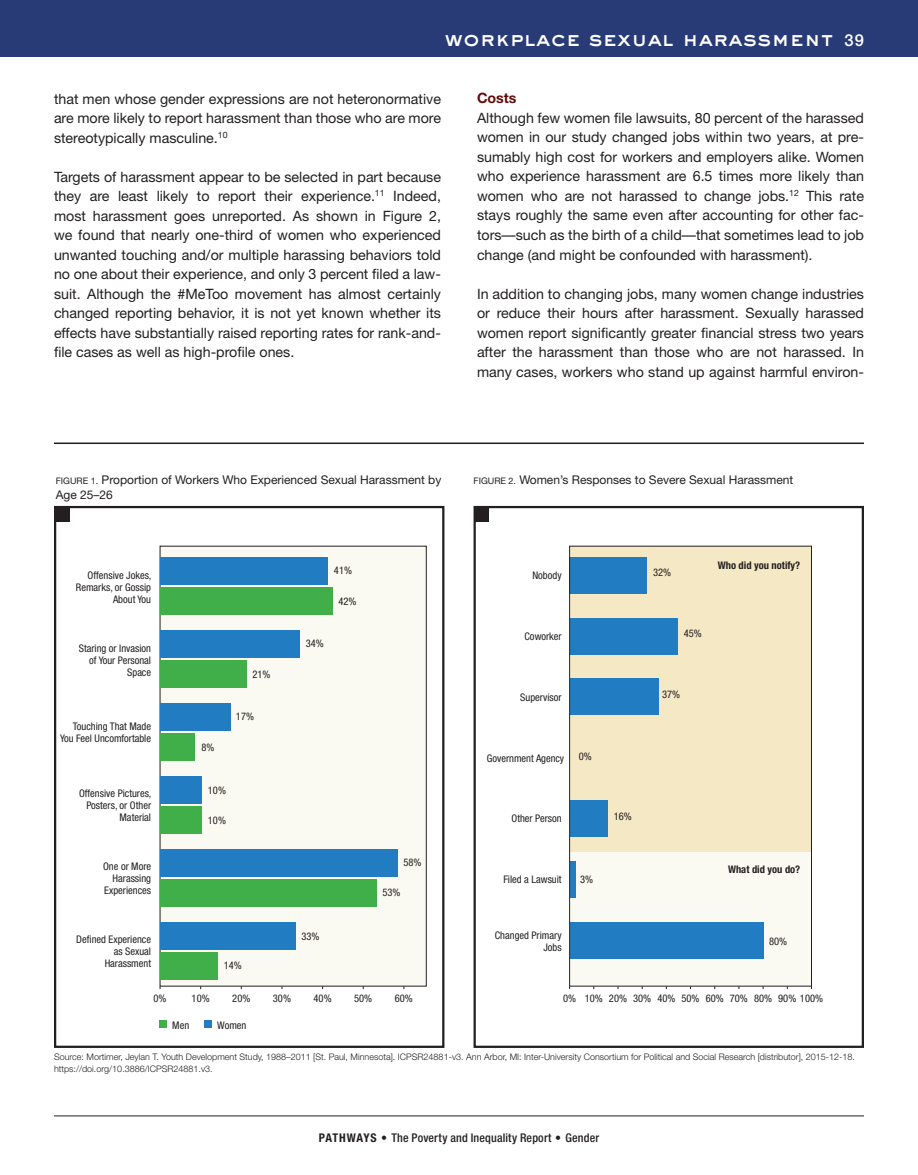
<style>
.page{position:relative;width:918px;height:1175px;background:#fff}
.page>*{position:absolute;margin:0;border:0;box-sizing:border-box;transform-origin:0 0}
.t1{font:21px "AT Sackers Heavy Gothic";color:#fff}
.t2{font:14.25px/19.5px "Helvetica Neue";color:#231f20;text-align:justify}
.t3{font:700 14.25px "Helvetica Neue";color:#640b0a}
.t4{font:12px/15px "Helvetica Neue";color:#231f20}
.t5{font:500 condensed 12px "Helvetica Neue";letter-spacing:.015em;color:#231f20}
.t6{font:condensed 10.5px/12px "Helvetica Neue";color:#231f20;text-align:right}
.t7{font:condensed 10.5px "Helvetica Neue LT Std";color:#231f20}
.t8{font:700 condensed 10.5px "Helvetica Neue";color:#231f20}
.t9{font:300 9px/12px "Helvetica Neue";color:#231f20}
.s1{font-family:"Helvetica Neue";font-weight:500;font-size:16.5px}
.s2{font-size:9px}
.s3{font-weight:700}
</style>
<div class="page">
<div style="left:54px;top:506px;width:390px;height:541px;border:2px solid #231f20"></div>
<div style="left:56px;top:508px;width:14px;height:13px;background:#231f20"></div>
<div style="left:474px;top:506px;width:390px;height:541px;border:2px solid #231f20"></div>
<div style="left:476px;top:508px;width:13px;height:13px;background:#231f20"></div>
<div style="left:0;top:0;width:918px;height:57px;background:#283b77"></div>
<hr style="left:54px;top:1115px;width:810px;height:1px;background:#231f20">
<hr style="left:54px;top:442px;width:810px;height:2px;background:#231f20">
<div style="left:160px;top:546px;width:267px;height:440px;background:#fbfaf2;border:1px solid #231f20"></div>
<div style="left:160px;top:587px;width:173px;height:27px;background:#40ae49"></div>
<div style="left:160px;top:557px;width:168px;height:27px;background:#217cc1"></div>
<div style="left:160px;top:660px;width:86px;height:27px;background:#40ae49"></div>
<div style="left:160px;top:630px;width:140px;height:27px;background:#217cc1"></div>
<div style="left:160px;top:733px;width:35px;height:27px;background:#40ae49"></div>
<div style="left:160px;top:703px;width:71px;height:27px;background:#217cc1"></div>
<div style="left:160px;top:806px;width:42px;height:27px;background:#40ae49"></div>
<div style="left:160px;top:776px;width:42px;height:27px;background:#217cc1"></div>
<div style="left:160px;top:879px;width:217px;height:27px;background:#40ae49"></div>
<div style="left:160px;top:849px;width:237px;height:27px;background:#217cc1"></div>
<div style="left:160px;top:952px;width:58px;height:27px;background:#40ae49"></div>
<div style="left:160px;top:922px;width:136px;height:27px;background:#217cc1"></div>
<div style="left:159px;top:1020px;width:7px;height:7px;background:#40ae49"></div>
<div style="left:204px;top:1020px;width:8px;height:7px;background:#217cc1"></div>
<div style="left:570px;top:546px;width:242px;height:440px;background:#f4e9c4"></div>
<div style="left:570px;top:852px;width:241px;height:133px;background:#fbfaf2"></div>
<div style="left:570px;top:557px;width:77px;height:36px;background:#217cc1"></div>
<div style="left:570px;top:618px;width:108px;height:36px;background:#217cc1"></div>
<div style="left:570px;top:679px;width:89px;height:36px;background:#217cc1"></div>
<div style="left:570px;top:800px;width:38px;height:36px;background:#217cc1"></div>
<div style="left:570px;top:861px;width:6px;height:36px;background:#217cc1"></div>
<div style="left:570px;top:922px;width:193px;height:36px;background:#217cc1"></div>
<div style="left:569px;top:546px;width:243px;height:440px;border:1px solid #231f20"></div>
<h1 class="t1" style="left:445px;top:24px;width:420px">workplace sexual harassment <span class="s1">39</span></h1>
<p class="t2" style="left:54px;top:88px;width:389px">that men whose gender expressions are not heteronormative are more likely to report harassment than those who are more stereotypically masculine.<sup>10</sup></p>
<p class="t2" style="left:54px;top:166px;width:389px">Targets of harassment appear to be selected in part because they are least likely to report their experience.<sup>11</sup> Indeed, most harassment goes unreported. As shown in Figure 2, we found that nearly one-third of women who experienced unwanted touching and/or multiple harassing behaviors told no one about their experience, and only 3 percent filed a law&shy;suit. Although the #MeToo movement has almost certainly changed reporting behavior, it is not yet known whether its effects have substantially raised reporting rates for rank-and&shy;file cases as well as high-profile ones.</p>
<p class="t3" style="left:477px;top:89px;width:41px">Costs</p>
<p class="t2" style="left:477px;top:108px;width:389px">Although few women file lawsuits, 80 percent of the harassed women in our study changed jobs within two years, at pre&shy;sumably high cost for workers and employers alike. Women who experience harassment are 6.5 times more likely than women who are not harassed to change jobs.<sup>12</sup> This rate stays roughly the same even after accounting for other fac&shy;tors—such as the birth of a child—that sometimes lead to job change (and might be confounded with harassment).</p>
<p class="t2" style="left:477px;top:283px;width:389px">In addition to changing jobs, many women change industries or reduce their hours after harassment. Sexually harassed women report significantly greater financial stress two years after the harassment than those who are not harassed. In many cases, workers who stand up against harmful environ-</p>
<p class="t4" style="left:56px;top:471px;width:387px"><span class="s2">FIGURE 1.</span> Proportion of Workers Who Experienced Sexual Harassment by<br>Age 25–26</p>
<p class="t4" style="left:474px;top:471px;width:321px"><span class="s2">FIGURE 2.</span> Women’s Responses to Severe Sexual Harassment</p>
<p class="t6" style="left:76px;top:569px;width:77px">Offensive Jokes,<br>Remarks, or Gossip<br>About You</p>
<p class="t6" style="left:79px;top:642px;width:74px">Staring or Invasion of Your Personal<br>Space</p>
<p class="t6" style="left:60px;top:720px;width:93px">Touching That Made<br>You Feel Uncomfortable</p>
<p class="t6" style="left:79px;top:787px;width:74px">Offensive Pictures,<br>Posters, or Other<br>Material</p>
<p class="t6" style="left:103px;top:860px;width:49px">One or More<br>Harassing<br>Experiences</p>
<p class="t6" style="left:76px;top:932px;width:76px">Defined Experience as Sexual<br>Harassment</p>
<p class="t7" style="left:252px;top:667px;width:20px">21%</p>
<p class="t7" style="left:202px;top:740px;width:15px">8%</p>
<p class="t7" style="left:208px;top:784px;width:20px">10%</p>
<p class="t7" style="left:208px;top:814px;width:20px">10%</p>
<p class="t7" style="left:236px;top:710px;width:20px">17%</p>
<p class="t7" style="left:224px;top:959px;width:20px">14%</p>
<p class="t7" style="left:334px;top:564px;width:20px">41%</p>
<p class="t7" style="left:339px;top:595px;width:20px">42%</p>
<p class="t7" style="left:306px;top:637px;width:20px">34%</p>
<p class="t7" style="left:302px;top:929px;width:20px">33%</p>
<p class="t7" style="left:403px;top:856px;width:20px">58%</p>
<p class="t7" style="left:383px;top:886px;width:20px">53%</p>
<p class="t7" style="left:154px;top:992px;width:15px">0%</p>
<p class="t7" style="left:192px;top:992px;width:20px">10%</p>
<p class="t7" style="left:232px;top:992px;width:20px">20%</p>
<p class="t7" style="left:273px;top:992px;width:20px">30%</p>
<p class="t7" style="left:314px;top:992px;width:20px">40%</p>
<p class="t7" style="left:354px;top:992px;width:20px">50%</p>
<p class="t7" style="left:395px;top:992px;width:20px">60%</p>
<p class="t6" style="left:172px;top:1018px;width:18px">Men</p>
<p class="t6" style="left:217px;top:1018px;width:31px">Women</p>
<p class="t6" style="left:532px;top:569px;width:31px">Nobody</p>
<p class="t7" style="left:653px;top:566px;width:20px">32%</p>
<p class="t8" style="left:718px;top:558px;width:84px">Who did you notify?</p>
<p class="t6" style="left:524px;top:630px;width:39px">Coworker</p>
<p class="t7" style="left:684px;top:627px;width:20px">45%</p>
<p class="t6" style="left:520px;top:691px;width:43px">Supervisor</p>
<p class="t7" style="left:662px;top:687px;width:20px">37%</p>
<p class="t6" style="left:487px;top:751px;width:79px">Government Agency</p>
<p class="t7" style="left:579px;top:750px;width:15px">0%</p>
<p class="t6" style="left:512px;top:812px;width:52px">Other Person</p>
<p class="t7" style="left:614px;top:809px;width:20px">16%</p>
<p class="t6" style="left:503px;top:873px;width:60px">Filed a Lawsuit</p>
<p class="t7" style="left:580px;top:872px;width:15px">3%</p>
<p class="t8" style="left:728px;top:862px;width:74px">What did you do?</p>
<p class="t6" style="left:495px;top:929px;width:68px">Changed Primary<br>Jobs</p>
<p class="t7" style="left:769px;top:935px;width:20px">80%</p>
<p class="t7" style="left:563px;top:992px;width:261px">0% 10% 20% 30% 40% 50% 60% 70% 80% 90% 100%</p>
<p class="t9" style="left:54px;top:1050px;width:803px">Source: Mortimer, Jeylan T. Youth Development Study, 1988–2011 [St. Paul, Minnesota]. ICPSR24881-v3. Ann Arbor, MI: Inter-University Consortium for Political and Social Research [distributor], 2015-12-18. https://doi.org/10.3886/ICPSR24881.v3.</p>
<p class="t5" style="left:319px;top:1130px;width:282px"><span class="s3">PATHWAYS •</span> The Poverty and Inequality Report <span class="s3">•</span> Gender</p>
</div>
